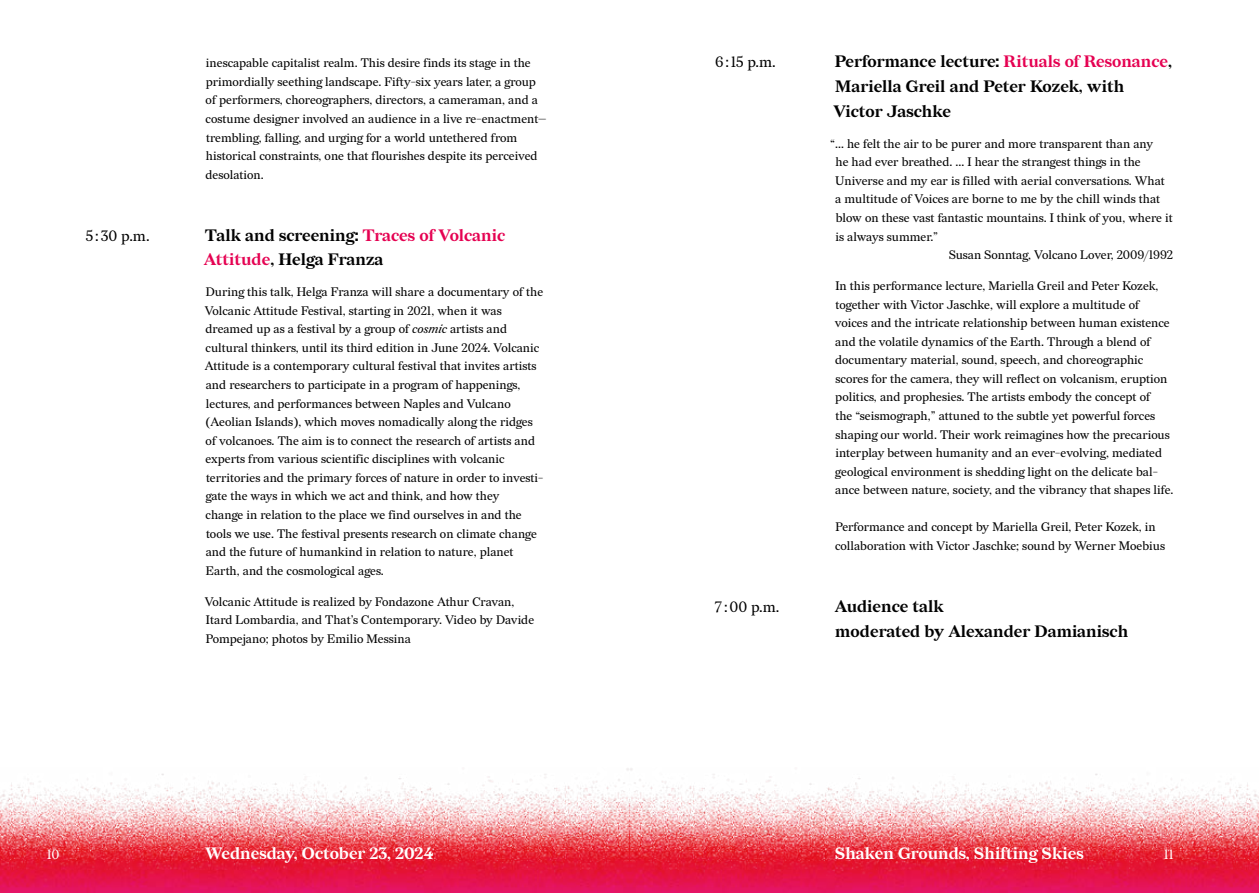
<style>
.page{position:relative;width:1259px;height:893px;background:#fff}
.page>*{position:absolute;margin:0;border:0;box-sizing:border-box;transform-origin:0 0}
.program_title{font:700 16.5px/24.8px "Redaction";color:#000}
.t1{font:700 16.5px "Redaction";color:#fff}
.program_title-2{font:15px "Redaction";color:#000}
.t2{font:13.5px "Redaction";color:#fff}
.program_text{font:12.3px/18.6px "Redaction";color:#000}
.s1{color:#e50051}
.s2{font-style:italic}
</style>
<div class="page">
<img style="left:0;top:768px;width:1259px;height:125px">
<p class="program_text" style="left:206px;top:54px;width:342px">inescapable capitalist realm. This desire finds its stage in the primordially seething landscape. Fifty-six years later, a group of performers, choreographers, directors, a cameraman, and a costume designer involved an audience in a live re-enactment— trembling, falling, and urging for a world untethered from historical constraints, one that flourishes despite its perceived desolation.</p>
<p class="program_title-2" style="left:86px;top:226px;width:66px">5:30 p.m.</p>
<p class="program_title" style="left:204px;top:222px;width:303px">Talk and screening: <span class="s1">Traces of Volcanic<br>Attitude</span>, Helga Franza</p>
<p class="program_text" style="left:205px;top:283px;width:340px">During this talk, Helga Franza will share a documentary of the Volcanic Attitude Festival, starting in 2021, when it was dreamed up as a festival by a group of <span class="s2">cosmic</span> artists and cultural thinkers, until its third edition in June 2024. Volcanic Attitude is a contemporary cultural festival that invites artists and researchers to participate in a program of happenings, lectures, and performances between Naples and Vulcano (Aeolian Islands), which moves nomadically along the ridges of volcanoes. The aim is to connect the research of artists and experts from various scientific disciplines with volcanic territories and the primary forces of nature in order to investi&shy;gate the ways in which we act and think, and how they<br>change in relation to the place we find ourselves in and the tools we use. The festival presents research on climate change and the future of humankind in relation to nature, planet Earth, and the cosmological ages.</p>
<p class="program_text" style="left:205px;top:592px;width:331px">Volcanic Attitude is realized by Fondazone Athur Cravan,<br>Itard Lombardia, and That’s Contemporary. Video by Davide<br>Pompejano; photos by Emilio Messina</p>
<p class="program_title-2" style="left:715px;top:53px;width:62px">6:15 p.m.</p>
<p class="program_title" style="left:833px;top:49px;width:340px">Performance lecture: <span class="s1">Rituals of Resonance</span>,<br>Mariella Greil and Peter Kozek, with<br>Victor Jaschke</p>
<p class="program_text" style="left:830px;top:134px;width:324px">“… he felt the air to be purer and more transparent than any</p>
<p class="program_text" style="left:835px;top:153px;width:307px">he had ever breathed. … I hear the strangest things in the</p>
<p class="program_text" style="left:835px;top:171px;width:331px">Universe and my ear is filled with aerial conversations. What</p>
<p class="program_text" style="left:835px;top:190px;width:326px">a multitude of Voices are borne to me by the chill winds that</p>
<p class="program_text" style="left:835px;top:208px;width:338px">blow on these vast fantastic mountains. I think of you, where it</p>
<p class="program_text" style="left:835px;top:227px;width:104px">is always summer.”</p>
<p class="program_text" style="left:949px;top:246px;width:225px">Susan Sonntag, Volcano Lover, 2009/1992</p>
<p class="program_text" style="left:835px;top:276px;width:340px">In this performance lecture, Mariella Greil and Peter Kozek, together with Victor Jaschke, will explore a multitude of voices and the intricate relationship between human existence and the volatile dynamics of the Earth. Through a blend of documentary material, sound, speech, and choreographic scores for the camera, they will reflect on volcanism, eruption politics, and prophesies. The artists embody the concept of<br>the “seismograph,” attuned to the subtle yet powerful forces shaping our world. Their work reimagines how the precarious interplay between humanity and an ever-evolving, mediated geological environment is shedding light on the delicate bal&shy;ance between nature, society, and the vibrancy that shapes life.</p>
<p class="program_text" style="left:835px;top:518px;width:331px">Performance and concept by Mariella Greil, Peter Kozek, in collaboration with Victor Jaschke; sound by Werner Moebius</p>
<p class="program_title-2" style="left:715px;top:597px;width:66px">7 :00 p.m.</p>
<p class="program_title" style="left:834px;top:594px;width:295px">Audience talk<br>moderated by Alexander Damianisch</p>
<p class="t2" style="left:47px;top:846px;width:14px">10</p>
<h1 class="t1" style="left:205px;top:843px;width:230px">Wednesday, October 23, 2024</h1>
<h1 class="t1" style="left:834px;top:843px;width:251px">Shaken Grounds, Shifting Skies</h1>
<p class="t2" style="left:1164px;top:846px;width:11px">11</p>
</div>
